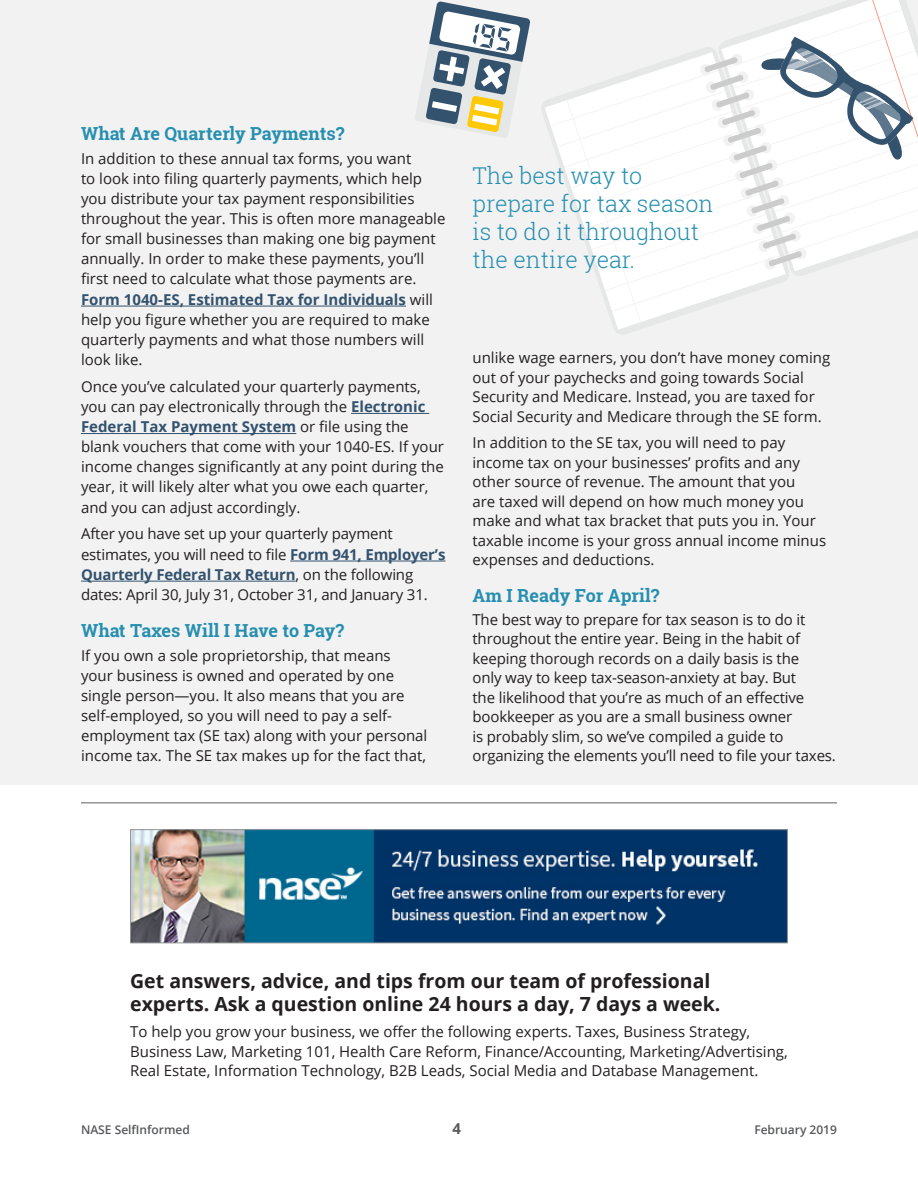
<style>
.page{position:relative;width:918px;height:1188px;background:#fff}
.page>*{position:absolute;margin:0;border:0;box-sizing:border-box;transform-origin:0 0}
.NASE_Main_Subhead{font:300 23.1px/27.8px "Roboto Slab";color:#268fb0}
.NASE_Body_Copy{font:700 19.5px/23.4px "Open Sans";color:#231f20}
.NASE_Main_Subhead-2{font:700 18px "Roboto Slab";color:#268fb0}
.NASE_Body_Copy-2{font:15px/20.1px "Open Sans";color:#231f20}
.t1{font:700 15px "Open Sans";color:#57585a}
.t2{font:600 12px "Open Sans";color:#57585a}
.s1{font-weight:700;color:#33526e}
</style>
<div class="page">
<div style="left:0;top:0;width:918px;height:784px;background:#f2f2f2"></div>
<svg style="left:545px;top:99px;width:115px;height:231px"></svg>
<hr style="left:81px;top:306px;width:325px;height:1px;background:#33526e">
<hr style="left:351px;top:413px;width:78px;height:1px;background:#33526e">
<hr style="left:81px;top:433px;width:215px;height:1px;background:#33526e">
<hr style="left:290px;top:561px;width:155px;height:1px;background:#33526e">
<hr style="left:81px;top:581px;width:215px;height:1px;background:#33526e">
<svg style="left:415px;top:1px;width:115px;height:137px"></svg>
<img style="left:132px;top:831px;width:654px;height:110px">
<div style="left:130px;top:829px;width:658px;height:114px;border:1px solid #939598"></div>
<hr style="left:81px;top:802px;width:756px;height:2px;background:#939598">
<svg style="left:551px;top:0;width:367px;height:322px"></svg>
<p class="NASE_Main_Subhead-2" style="left:81px;top:121px;width:265px">What Are Quarterly Payments?</p>
<p class="NASE_Body_Copy-2" style="left:81px;top:148px;width:366px">In addition to these annual tax forms, you want<br>to look into filing quarterly payments, which help you distribute your tax payment responsibilities throughout the year. This is often more manageable for small businesses than making one big payment annually. In order to make these payments, you’ll first need to calculate what those payments are.<br><span class="s1">Form 1040-ES, Estimated Tax for Individuals</span> will help you figure whether you are required to make quarterly payments and what those numbers will look like.</p>
<p class="NASE_Body_Copy-2" style="left:81px;top:376px;width:365px">Once you’ve calculated your quarterly payments, you can pay electronically through the <span class="s1">Electronic Federal Tax Payment System</span> or file using the blank vouchers that come with your 1040-ES. If your income changes significantly at any point during the year, it will likely alter what you owe each quarter, and you can adjust accordingly.</p>
<p class="NASE_Body_Copy-2" style="left:81px;top:524px;width:366px">After you have set up your quarterly payment estimates, you will need to file <span class="s1">Form 941, Employer’s Quarterly Federal Tax Return</span>, on the following dates: April 30, July 31, October 31, and January 31.</p>
<p class="NASE_Main_Subhead-2" style="left:81px;top:619px;width:265px">What Taxes Will I Have to Pay?</p>
<p class="NASE_Body_Copy-2" style="left:81px;top:645px;width:348px">If you own a sole proprietorship, that means<br>your business is owned and operated by one single person—you. It also means that you are self-employed, so you will need to pay a self&shy;employment tax (SE tax) along with your personal income tax. The SE tax makes up for the fact that,</p>
<p class="NASE_Main_Subhead" style="left:472px;top:162px;width:242px">The best way to prepare for tax season is to do it throughout the entire year.</p>
<p class="NASE_Body_Copy-2" style="left:472px;top:348px;width:359px;line-height:19.5px">unlike wage earners, you don’t have money coming out of your paychecks and going towards Social Security and Medicare. Instead, you are taxed for Social Security and Medicare through the SE form.</p>
<p class="NASE_Body_Copy-2" style="left:472px;top:433px;width:355px;line-height:19.5px">In addition to the SE tax, you will need to pay income tax on your businesses’ profits and any other source of revenue. The amount that you<br>are taxed will depend on how much money you make and what tax bracket that puts you in. Your taxable income is your gross annual income minus expenses and deductions.</p>
<p class="NASE_Main_Subhead-2" style="left:472px;top:583px;width:188px">Am I Ready For April?</p>
<p class="NASE_Body_Copy-2" style="left:472px;top:609px;width:365px;line-height:19.5px">The best way to prepare for tax season is to do it throughout the entire year. Being in the habit of keeping thorough records on a daily basis is the<br>only way to keep tax-season-anxiety at bay. But<br>the likelihood that you’re as much of an effective bookkeeper as you are a small business owner<br>is probably slim, so we’ve compiled a guide to organizing the elements you’ll need to file your taxes.</p>
<p class="NASE_Body_Copy" style="left:130px;top:968px;width:592px">Get answers, advice, and tips from our team of professional experts. Ask a question online 24 hours a day, 7 days a week.</p>
<p class="NASE_Body_Copy-2" style="left:130px;top:1022px;width:659px;line-height:19.5px">To help you grow your business, we offer the following experts. Taxes, Business Strategy,<br>Business Law, Marketing 101, Health Care Reform, Finance/Accounting, Marketing/Advertising,<br>Real Estate, Information Technology, B2B Leads, Social Media and Database Management.</p>
<p class="t2" style="left:81px;top:1121px;width:110px">NASE SelfInformed</p>
<p class="t1" style="left:453px;top:1118px;width:10px">4</p>
<p class="t2" style="left:754px;top:1121px;width:84px">February 2019</p>
</div>
